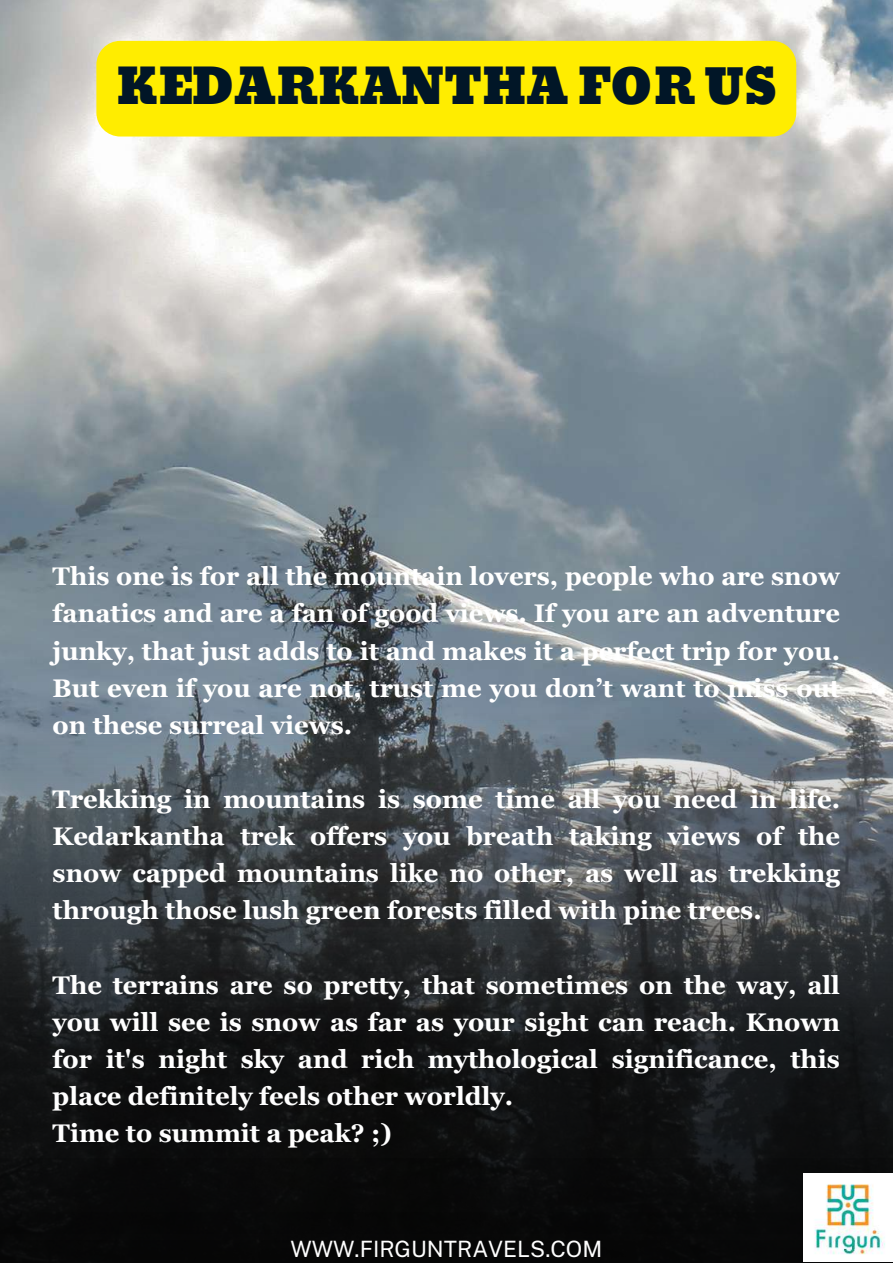
<style>
.page{position:relative;width:893px;height:1264px;background:#fff}
.page>*{position:absolute;margin:0;border:0;box-sizing:border-box;transform-origin:0 0}
.t1{font:48px "Bevan";color:#011627}
.t2{font:700 25.5px/37px "Georgia Pro";color:#fff;text-align:justify}
.t3{font:22.5px "Public Sans";color:#fefefe}
</style>
<div class="page">
<img style="left:0;top:0;width:892px;height:713px">
<img style="left:0;top:713px;width:892px;height:549px">
<img style="left:803px;top:1173px;width:89px;height:88px">
<div style="left:96px;top:41px;width:700px;height:95px;background:#ffed00;border-radius:24px"></div>
<h1 class="t1" style="left:116px;top:49px;width:663px">KEDARKANTHA FOR US</h1>
<p class="t2" style="left:53px;top:558px;width:788px">This one is for all the mountain lovers, people who are snow fanatics and are a fan of good views. If you are an adventure junky, that just adds to it and makes it a perfect trip for you.<br>But even if you are not, trust me you don’t want to miss out on these surreal views.</p>
<p class="t2" style="left:53px;top:780px;width:788px">Trekking in mountains is some time all you need in life.<br>Kedarkantha trek offers you breath taking views of the snow capped mountains like no other, as well as trekking through those lush green forests filled with pine trees.</p>
<p class="t2" style="left:53px;top:966px;width:788px;text-align:left">The terrains are so pretty, that sometimes on the way, all you will see is snow as far as your sight can reach. Known for it's night sky and rich mythological significance, this place definitely feels other worldly.<br>Time to summit a peak? ;)</p>
<p class="t3" style="left:290px;top:1235px;width:313px">WWW.FIRGUNTRAVELS.COM</p>
</div>
